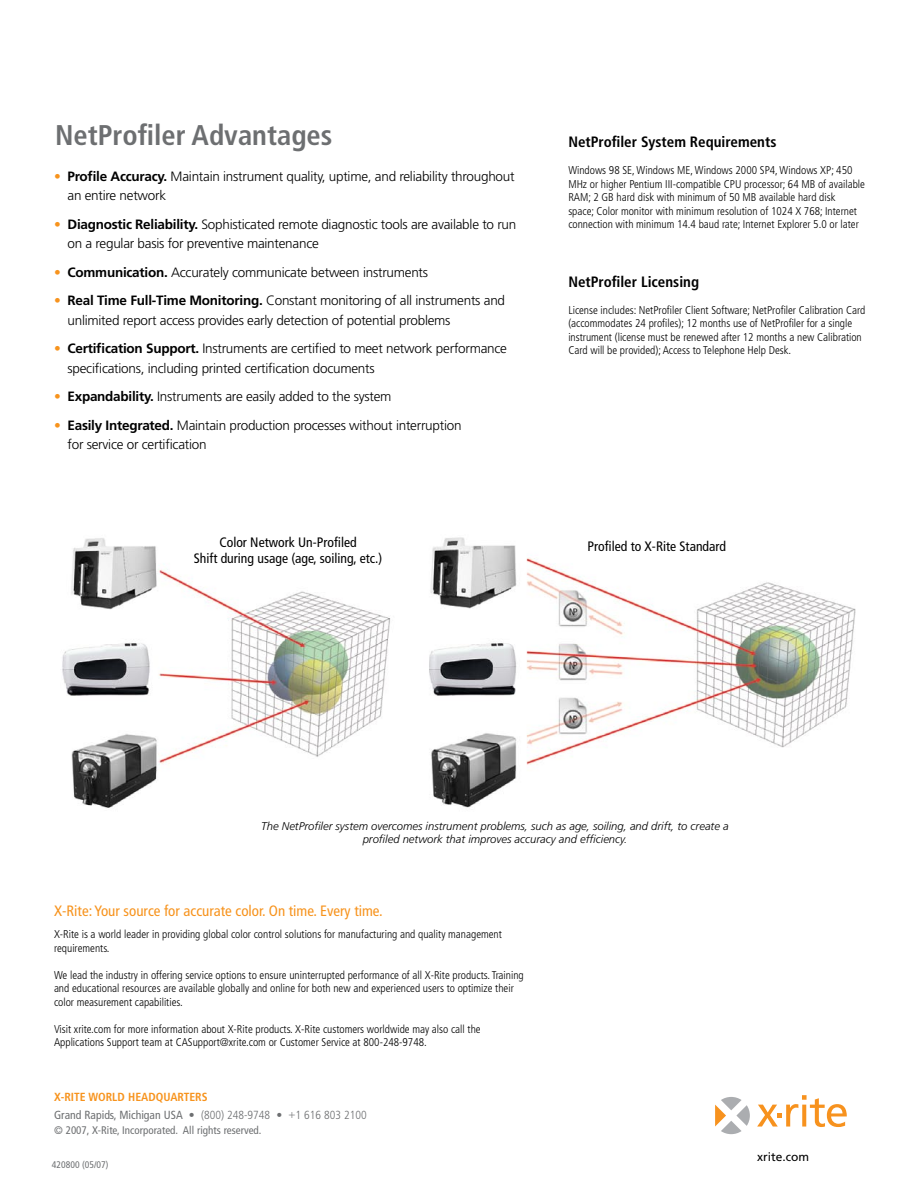
<style>
.page{position:relative;width:918px;height:1188px;background:#fff}
.page>*{position:absolute;margin:0;border:0;box-sizing:border-box;transform-origin:0 0}
.t1{font:700 condensed 28.5px "Frutiger";color:#6d6f71}
.t2{font:condensed 15px "Frutiger";color:#f7931d}
.t3{font:700 condensed 15px "Frutiger";color:#000}
.t4{font:condensed 13.65px/16.4px "Frutiger";color:#000;text-align:center}
.t5{font:300 13.5px/19.5px "Frutiger";letter-spacing:-.02em;color:#000}
.t6{font:12px "Frutiger";color:#000}
.t7{font:condensed 11.7px/18.3px "Frutiger";color:#6d6f71}
.t8{font:300 condensed 11.25px/13.5px "Frutiger";color:#000}
.t9{font:italic 300 11.25px/13.5px "Frutiger";color:#000;text-align:center}
.t10{font:condensed 10.95px "Frutiger";color:#6d6f71}
.t11{font:condensed 9.6px "Frutiger";color:#6d6f71}
.s1{color:#f7931d}
.s2{font-weight:700}
.s3{font-weight:700;color:#f7931d}
.s4{font-weight:300}
</style>
<div class="page">
<svg style="left:757px;top:1095px;width:90px;height:32px"></svg>
<svg style="left:715px;top:1097px;width:35px;height:37px"></svg>
<img style="left:62px;top:537px;width:794px;height:271px">
<h1 class="t1" style="left:55px;top:118px;width:279px">NetProfiler Advantages</h1>
<p class="t5" style="left:68px;top:167px;width:449px;text-indent:-14px"><span class="s1">•</span> <span class="s2">Profile Accuracy.</span> Maintain instrument quality, uptime, and reliability throughout an entire network</p>
<p class="t5" style="left:68px;top:215px;width:450px;text-indent:-14px"><span class="s1">•</span> <span class="s2">Diagnostic Reliability.</span> Sophisticated remote diagnostic tools are available to run on a regular basis for preventive maintenance</p>
<p class="t5" style="left:54px;top:263px;width:376px"><span class="s1">•</span> <span class="s2">Communication.</span> Accurately communicate between instruments</p>
<p class="t5" style="left:67px;top:291px;width:439px;text-indent:-13px"><span class="s1">•</span> <span class="s2">Real Time Full-Time Monitoring.</span> Constant monitoring of all instruments and unlimited report access provides early detection of potential problems</p>
<p class="t5" style="left:68px;top:339px;width:441px;text-indent:-14px"><span class="s1">•</span> <span class="s2">Certification Support.</span> Instruments are certified to meet network performance specifications, including printed certification documents</p>
<p class="t5" style="left:54px;top:387px;width:339px"><span class="s1">•</span> <span class="s2">Expandability.</span> Instruments are easily added to the system</p>
<p class="t5" style="left:68px;top:416px;width:396px;text-indent:-14px"><span class="s1">•</span> <span class="s2">Easily Integrated.</span> Maintain production processes without interruption for service or certification</p>
<h2 class="t3" style="left:568px;top:133px;width:210px">NetProfiler System Requirements</h2>
<p class="t8" style="left:568px;top:164px;width:298px">Windows 98 SE, Windows ME, Windows 2000 SP4, Windows XP; 450<br>MHz or higher Pentium III-compatible CPU processor; 64 MB of available RAM; 2 GB hard disk with minimum of 50 MB available hard disk<br>space; Color monitor with minimum resolution of 1024 X 768; Internet connection with minimum 14.4 baud rate; Internet Explorer 5.0 or later</p>
<h2 class="t3" style="left:568px;top:273px;width:132px">NetProfiler Licensing</h2>
<p class="t8" style="left:568px;top:303px;width:299px">License includes: NetProfiler Client Software; NetProfiler Calibration Card (accommodates 24 profiles); 12 months use of NetProfiler for a single instrument (license must be renewed after 12 months a new Calibration Card will be provided); Access to Telephone Help Desk.</p>
<p class="t4" style="left:194px;top:534px;width:190px">Color Network Un-Profiled<br>Shift during usage (age, soiling, etc.)</p>
<p class="t4" style="left:588px;top:538px;width:140px">Profiled to X-Rite Standard</p>
<p class="t9" style="left:261px;top:819px;width:469px">The NetProfiler system overcomes instrument problems, such as age, soiling, and drift, to create a profiled network that improves accuracy and efficiency.</p>
<h2 class="t2" style="left:54px;top:902px;width:330px">X-Rite: Your source for accurate color. On time. Every time.</h2>
<p class="t8" style="left:54px;top:928px;width:449px">X-Rite is a world leader in providing global color control solutions for manufacturing and quality management requirements.</p>
<p class="t8" style="left:54px;top:968px;width:471px">We lead the industry in offering service options to ensure uninterrupted performance of all X-Rite products. Training and educational resources are available globally and online for both new and experienced users to optimize their color measurement capabilities.</p>
<p class="t8" style="left:54px;top:1022px;width:428px">Visit xrite.com for more information about X-Rite products. X-Rite customers worldwide may also call the<br>Applications Support team at CASupport@xrite.com or Customer Service at 800-248-9748.</p>
<p class="t7" style="left:54px;top:1088px;width:314px"><span class="s3">X-Rite World Headquarters<br></span>Grand Rapids, Michigan USA • <span class="s4">(800) 248-9748</span> • <span class="s4">+1 616 803 2100</span></p>
<p class="t10" style="left:54px;top:1124px;width:209px">© 2007, X-Rite, Incorporated. All rights reserved.</p>
<p class="t11" style="left:52px;top:1159px;width:58px">420800 (05/07)</p>
<p class="t6" style="left:757px;top:1150px;width:54px">xrite.com</p>
</div>
